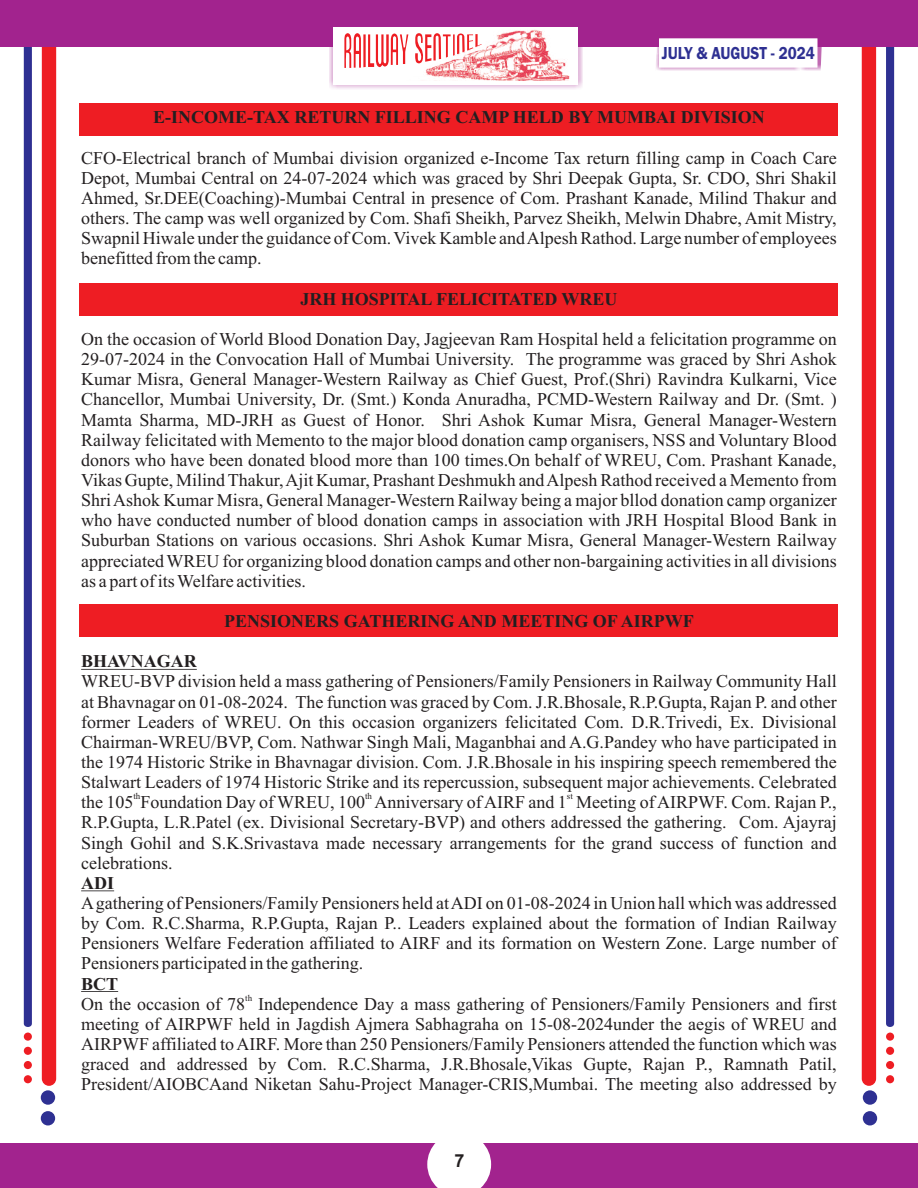
<style>
.page{position:relative;width:918px;height:1188px;background:#fff}
.page>*{position:absolute;margin:0;border:0;box-sizing:border-box;transform-origin:0 0}
.t1{font:18px/20.1px "Times New Roman";color:#231f20;text-align:justify}
.t2{font:700 18px "Times New Roman";color:#231f20}
.t3{font:600 18px "Franklin Gothic";color:#2e3092;scale:.86 1}
.t4{font:700 18px "Arial";color:#231f20}
.t5{font:9px "Times New Roman";color:#231f20}
</style>
<div class="page">
<div style="left:80px;top:605px;width:758px;height:32px;background:#ee1d23"></div>
<div style="left:42px;top:47px;width:14px;height:1039px;background:#ee1d23"></div>
<svg style="left:24px;top:47px;width:8px;height:980px"></svg>
<div style="left:24px;top:1033px;width:8px;height:8px;background:#ee1d23;border-radius:50%"></div>
<div style="left:24px;top:1047px;width:8px;height:8px;background:#ee1d23;border-radius:50%"></div>
<div style="left:24px;top:1061px;width:8px;height:8px;background:#ee1d23;border-radius:50%"></div>
<div style="left:41px;top:1090px;width:14px;height:15px;background:#2e3092;border-radius:50%"></div>
<div style="left:41px;top:1111px;width:14px;height:14px;background:#2e3092;border-radius:50%"></div>
<div style="left:24px;top:1075px;width:8px;height:8px;background:#ee1d23;border-radius:50%"></div>
<div style="left:862px;top:47px;width:14px;height:1039px;background:#ee1d23"></div>
<div style="left:886px;top:47px;width:8px;height:980px;background:#2e3092"></div>
<div style="left:886px;top:1033px;width:8px;height:8px;background:#ee1d23;border-radius:50%"></div>
<div style="left:886px;top:1047px;width:8px;height:8px;background:#ee1d23;border-radius:50%"></div>
<div style="left:886px;top:1061px;width:8px;height:8px;background:#ee1d23;border-radius:50%"></div>
<div style="left:863px;top:1090px;width:14px;height:15px;background:#2e3092;border-radius:50%"></div>
<div style="left:863px;top:1111px;width:14px;height:14px;background:#2e3092;border-radius:50%"></div>
<div style="left:886px;top:1075px;width:8px;height:8px;background:#ee1d23;border-radius:50%"></div>
<div style="left:0;top:0;width:918px;height:47px;background:#a2238e"></div>
<svg style="left:329px;top:27px;width:254px;height:62px"></svg>
<div style="left:334px;top:27px;width:244px;height:58px;background:#fff"></div>
<img style="left:408px;top:29px;width:161px;height:52px">
<hr style="left:363px;top:34px;width:3px;height:33px;background:#ee1d23">
<svg style="left:344px;top:33px;width:17px;height:35px"></svg>
<svg style="left:368px;top:34px;width:40px;height:33px"></svg>
<svg style="left:415px;top:33px;width:67px;height:30px"></svg>
<div style="left:0;top:1143px;width:918px;height:45px;background:#a2238e"></div>
<svg style="left:427px;top:1143px;width:64px;height:45px"></svg>
<svg style="left:656px;top:38px;width:166px;height:32px"></svg>
<div style="left:659px;top:39px;width:158px;height:28px;background:#fff"></div>
<div style="left:80px;top:104px;width:758px;height:32px;background:#ee1d23"></div>
<div style="left:80px;top:283px;width:758px;height:33px;background:#ee1d23"></div>
<hr style="left:81px;top:669px;width:116px;height:1px;background:#231f20">
<hr style="left:81px;top:890px;width:33px;height:1px;background:#231f20">
<hr style="left:81px;top:991px;width:37px;height:1px;background:#231f20">
<p class="t3" style="left:662px;top:46px;width:179px">JULY &amp; AUGUST - 2024</p>
<p class="t2" style="left:153px;top:111px;width:613px">E-INCOME-TAX RETURN FILLING CAMP HELD BY MUMBAI DIVISION</p>
<p class="t1" style="left:81px;top:149px;width:757px">CFO-Electrical branch of Mumbai division organized e-Income Tax return filling camp in Coach Care Depot, Mumbai Central on 24-07-2024 which was graced by Shri Deepak Gupta, Sr. CDO, Shri Shakil Ahmed, Sr.DEE(Coaching)-Mumbai Central in presence of Com. Prashant Kanade, Milind Thakur and others. The camp was well organized by Com. Shafi Sheikh, Parvez Sheikh, Melwin Dhabre, Amit Mistry, Swapnil Hiwale under the guidance of Com. Vivek Kamble and Alpesh Rathod. Large number of employees benefitted from the camp.</p>
<p class="t2" style="left:300px;top:293px;width:319px">JRH HOSPITAL FELICITATED WREU</p>
<p class="t1" style="left:81px;top:331px;width:757px">On the occasion of World Blood Donation Day, Jagjeevan Ram Hospital held a felicitation programme on 29-07-2024 in the Convocation Hall of Mumbai University. The programme was graced by Shri Ashok Kumar Misra, General Manager-Western Railway as Chief Guest, Prof.(Shri) Ravindra Kulkarni, Vice Chancellor, Mumbai University, Dr. (Smt.) Konda Anuradha, PCMD-Western Railway and Dr. (Smt. )<br>Mamta Sharma, MD-JRH as Guest of Honor. Shri Ashok Kumar Misra, General Manager-Western Railway felicitated with Memento to the major blood donation camp organisers, NSS and Voluntary Blood donors who have been donated blood more than 100 times.On behalf of WREU, Com. Prashant Kanade, Vikas Gupte, Milind Thakur, Ajit Kumar, Prashant Deshmukh and Alpesh Rathod received a Memento from Shri Ashok Kumar Misra, General Manager-Western Railway being a major bllod donation camp organizer who have conducted number of blood donation camps in association with JRH Hospital Blood Bank in Suburban Stations on various occasions. Shri Ashok Kumar Misra, General Manager-Western Railway appreciated WREU for organizing blood donation camps and other non-bargaining activities in all divisions as a part of its Welfare activities.</p>
<p class="t2" style="left:224px;top:615px;width:471px">PENSIONERS GATHERING AND MEETING OF AIRPWF</p>
<p class="t2" style="left:81px;top:655px;width:117px">BHAVNAGAR</p>
<p class="t1" style="left:81px;top:673px;width:757px">WREU-BVP division held a mass gathering of Pensioners/Family Pensioners in Railway Community Hall at Bhavnagar on 01-08-2024. The function was graced by Com. J.R.Bhosale, R.P.Gupta, Rajan P. and other former Leaders of WREU. On this occasion organizers felicitated Com. D.R.Trivedi, Ex. Divisional Chairman-WREU/BVP, Com. Nathwar Singh Mali, Maganbhai and A.G.Pandey who have participated in the 1974 Historic Strike in Bhavnagar division. Com. J.R.Bhosale in his inspiring speech remembered the Stalwart Leaders of 1974 Historic Strike and its repercussion, subsequent major achievements. Celebrated</p>
<p class="t5" style="left:133px;top:793px;width:9px">th</p>
<p class="t5" style="left:365px;top:793px;width:9px">th</p>
<p class="t5" style="left:567px;top:793px;width:8px">st</p>
<p class="t1" style="left:81px;top:794px;width:757px">the 105 Foundation Day of WREU, 100 Anniversary of AIRF and 1 Meeting of AIRPWF. Com. Rajan P., R.P.Gupta, L.R.Patel (ex. Divisional Secretary-BVP) and others addressed the gathering. Com. Ajayraj Singh Gohil and S.K.Srivastava made necessary arrangements for the grand success of function and celebrations.</p>
<p class="t2" style="left:81px;top:877px;width:34px">ADI</p>
<p class="t1" style="left:81px;top:895px;width:757px">Agathering of Pensioners/Family Pensioners held at ADI on 01-08-2024 in Union hall which was addressed by Com. R.C.Sharma, R.P.Gupta, Rajan P.. Leaders explained about the formation of Indian Railway Pensioners Welfare Federation affiliated to AIRF and its formation on Western Zone. Large number of Pensioners participated in the gathering.</p>
<p class="t2" style="left:81px;top:977px;width:39px">BCT</p>
<p class="t5" style="left:245px;top:994px;width:9px">th</p>
<p class="t1" style="left:81px;top:995px;width:757px">On the occasion of 78 Independence Day a mass gathering of Pensioners/Family Pensioners and first meeting of AIRPWF held in Jagdish Ajmera Sabhagraha on 15-08-2024under the aegis of WREU and AIRPWF affiliated to AIRF. More than 250 Pensioners/Family Pensioners attended the function which was graced and addressed by Com. R.C.Sharma, J.R.Bhosale,Vikas Gupte, Rajan P., Ramnath Patil, President/AIOBCAand Niketan Sahu-Project Manager-CRIS,Mumbai. The meeting also addressed by</p>
<p class="t4" style="left:454px;top:1154px;width:12px">7</p>
</div>
